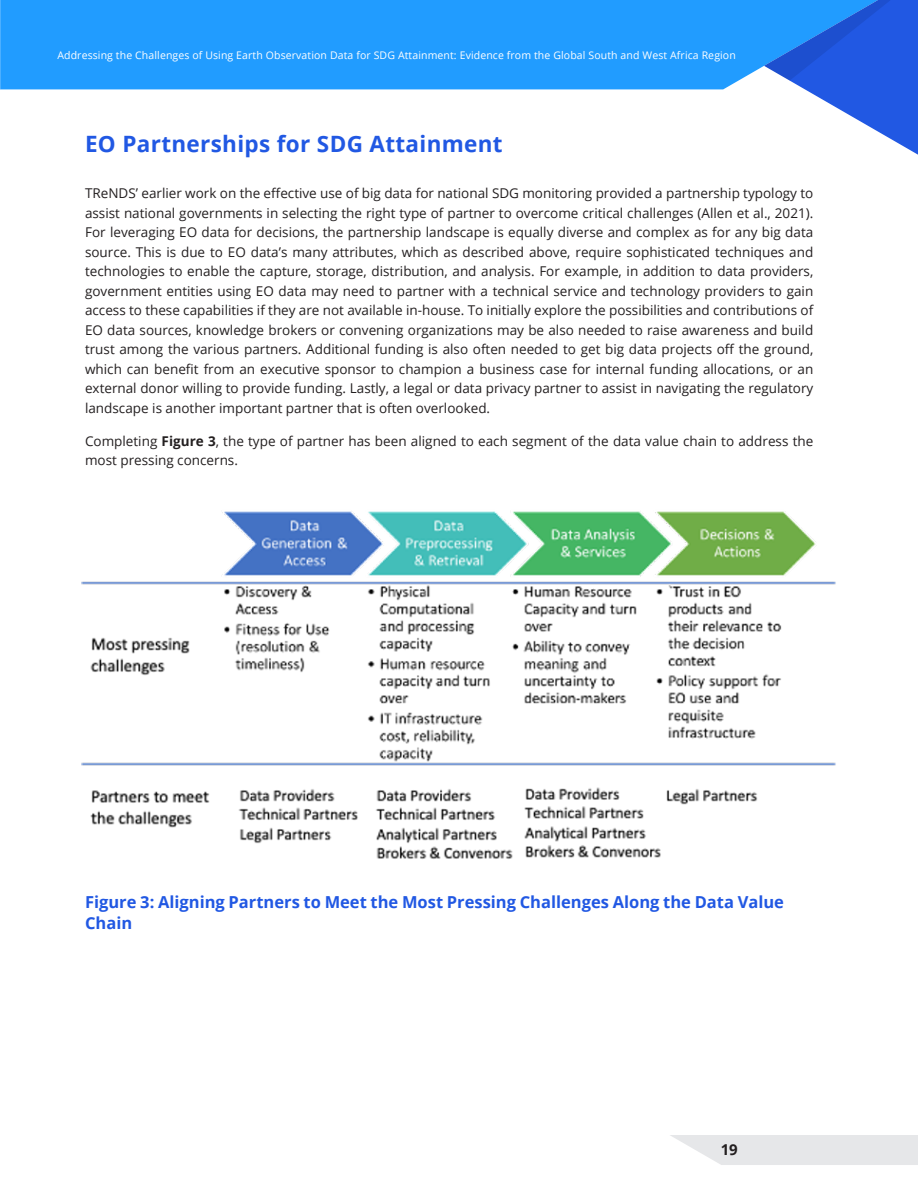
<style>
.page{position:relative;width:918px;height:1188px;background:#fff}
.page>*{position:absolute;margin:0;border:0;box-sizing:border-box;transform-origin:0 0}
.Headline_12_pt{font:700 22.5px "Open Sans";letter-spacing:.015em;color:#2158e3}
.Heading_10_pt{font:700 16.5px/21px "Open Sans";color:#2158e3}
.t1{font:700 15px "Open Sans";color:#231f20}
.Heading_10_pt_copy{font:13.5px/19.5px "Open Sans";color:#231f20;text-align:justify}
.t2{font:10.5px "Open Sans";letter-spacing:.01em;color:#fff}
.s1{font-weight:700}
</style>
<div class="page">
<div style="left:0;top:0;width:764px;height:89px;background:#219cff"></div>
<svg style="left:764px;top:0;width:154px;height:155px"></svg>
<svg style="left:670px;top:1135px;width:248px;height:30px;background:#e8e9eb"></svg>
<img style="left:82px;top:511px;width:754px;height:348px">
<p class="t2" style="left:57px;top:47px;width:680px">Addressing the Challenges of Using Earth Observation Data for SDG Attainment: Evidence from the Global South and West Africa Region</p>
<p class="Headline_12_pt" style="left:85px;top:127px;width:419px">EO Partnerships for SDG Attainment</p>
<p class="Heading_10_pt_copy" style="left:85px;top:183px;width:730px">TReNDS’ earlier work on the effective use of big data for national SDG monitoring provided a partnership typology to assist national governments in selecting the right type of partner to overcome critical challenges (Allen et al., 2021).<br>For leveraging EO data for decisions, the partnership landscape is equally diverse and complex as for any big data source. This is due to EO data’s many attributes, which as described above, require sophisticated techniques and technologies to enable the capture, storage, distribution, and analysis. For example, in addition to data providers, government entities using EO data may need to partner with a technical service and technology providers to gain access to these capabilities if they are not available in-house. To initially explore the possibilities and contributions of EO data sources, knowledge brokers or convening organizations may be also needed to raise awareness and build trust among the various partners. Additional funding is also often needed to get big data projects off the ground, which can benefit from an executive sponsor to champion a business case for internal funding allocations, or an external donor willing to provide funding. Lastly, a legal or data privacy partner to assist in navigating the regulatory landscape is another important partner that is often overlooked.</p>
<p class="Heading_10_pt_copy" style="left:85px;top:431px;width:730px">Completing <span class="s1">Figure 3</span>, the type of partner has been aligned to each segment of the data value chain to address the most pressing concerns.</p>
<p class="Heading_10_pt" style="left:85px;top:891px;width:701px">Figure 3: Aligning Partners to Meet the Most Pressing Challenges Along the Data Value<br>Chain</p>
<p class="t1" style="left:721px;top:1139px;width:19px">19</p>
</div>
